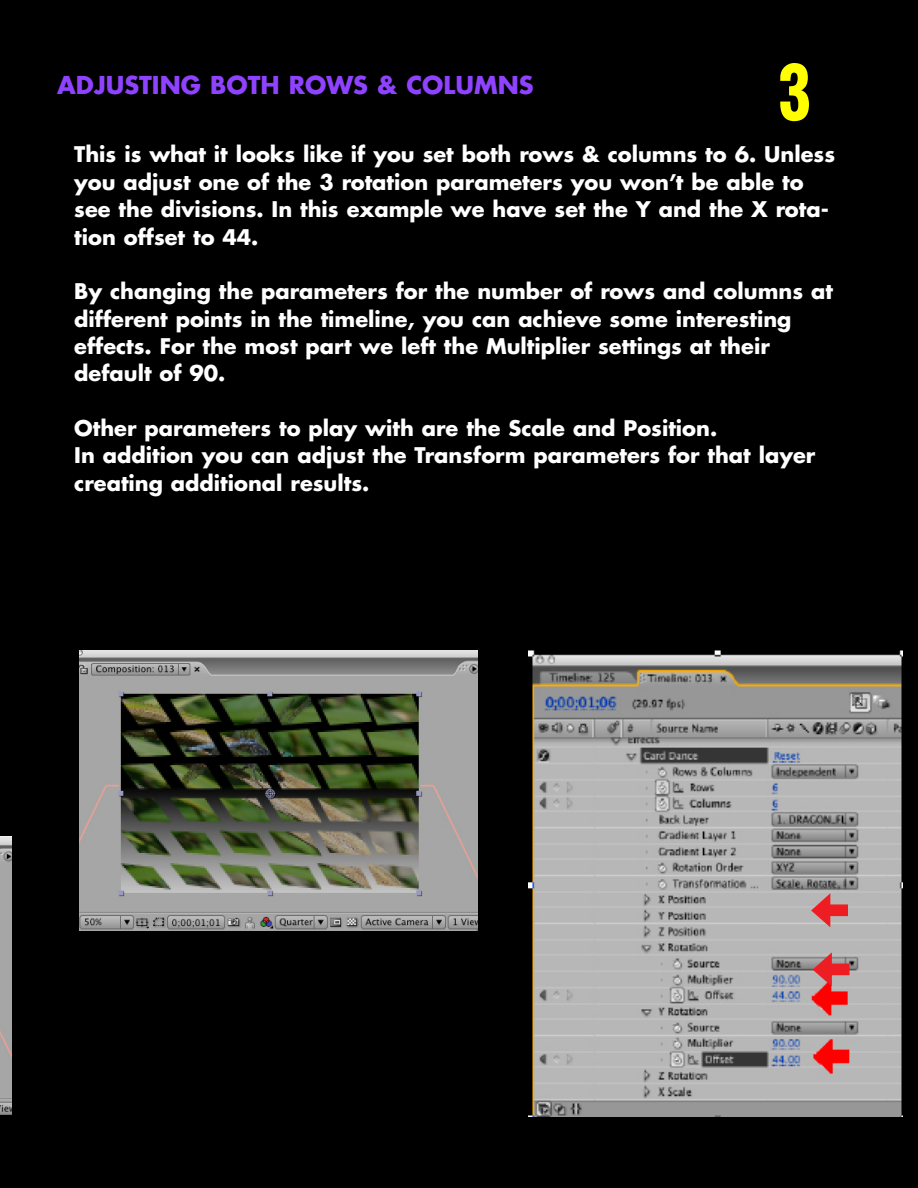
<style>
.page{position:relative;width:918px;height:1188px;background:#fff}
.page>*{position:absolute;margin:0;border:0;box-sizing:border-box;transform-origin:0 0}
.t1{font:900 condensed 75.75px "Helvetica";color:#ff0;scale:.84 1}
.t2{font:700 24px "Futura";color:#8f42ff}
.t3{font:700 21px/27.3px "Futura";color:#fff}
</style>
<div class="page">
<div style="left:0;top:0;width:15px;height:1188px;background:#000"></div>
<div style="left:2px;top:0;width:916px;height:1188px;background:#000"></div>
<img style="left:79px;top:651px;width:399px;height:279px">
<img style="left:0;top:837px;width:11px;height:277px">
<img style="left:528px;top:650px;width:374px;height:467px">
<svg style="left:811px;top:893px;width:37px;height:34px"></svg>
<svg style="left:813px;top:952px;width:37px;height:34px"></svg>
<p class="t2" style="left:57px;top:74px;width:478px">ADJUSTING BOTH ROWS &amp; COLUMNS</p>
<h1 class="t1" style="left:779px;top:49px;width:40px">3</h1>
<p class="t3" style="left:74px;top:143px;width:762px">This is what it looks like if you set both rows &amp; columns to 6. Unless you adjust one of the 3 rotation parameters you won’t be able to see the divisions. In this example we have set the Y and the X rota&shy;tion offset to 44.</p>
<p class="t3" style="left:74px;top:280px;width:760px">By changing the parameters for the number of rows and columns at different points in the timeline, you can achieve some interesting effects. For the most part we left the Multiplier settings at their default of 90.</p>
<p class="t3" style="left:74px;top:416px;width:743px">Other parameters to play with are the Scale and Position.<br>In addition you can adjust the Transform parameters for that layer creating additional results.</p>
</div>
